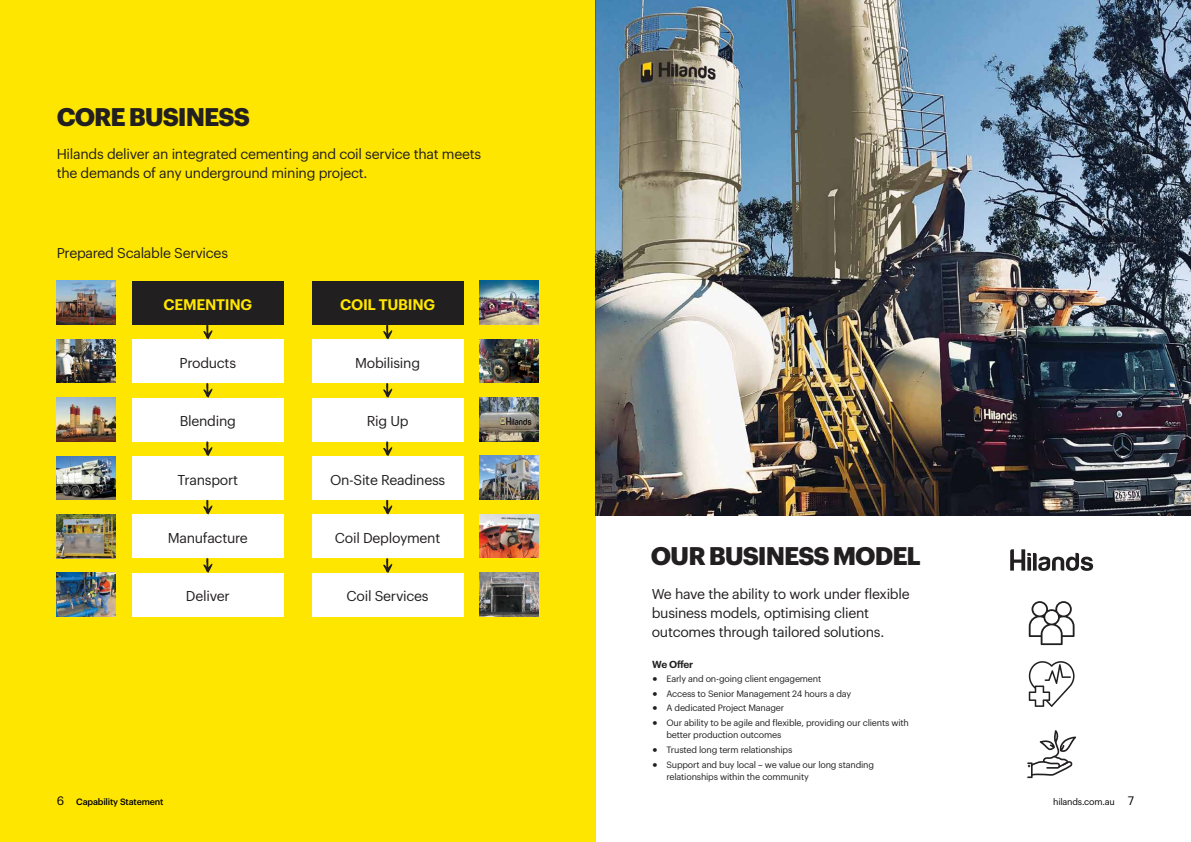
<style>
.page{position:relative;width:1191px;height:842px;background:#fff}
.page>*{position:absolute;margin:0;border:0;box-sizing:border-box;transform-origin:0 0}
.t1{font:700 25px "Graphik";letter-spacing:-.04em;color:#221f20}
.t2{font:600 15px "Graphik";letter-spacing:-.02em;color:#ffe600}
.t3{font:14px/19px "Graphik";letter-spacing:-.02em;color:#221f20}
.t4{font:600 10px "Graphik";color:#221f20}
.t5{font:9px/12px "Graphik";letter-spacing:-.02em;color:#221f20}
.t6{font:500 9px "Graphik";letter-spacing:-.02em;color:#000}
.t7{font:9px "Graphik";letter-spacing:-.02em;color:#000}
.s1{font-family:"Helvetica Neue"}
.s2{font-weight:400;font-size:12px}
.s3{font-size:12px}
</style>
<div class="page">
<img style="left:595px;top:0;width:596px;height:516px">
<div style="left:0;top:0;width:595px;height:842px;background:#ffe600"></div>
<svg style="left:1027px;top:730px;width:49px;height:48px"></svg>
<svg style="left:1028px;top:661px;width:47px;height:46px"></svg>
<svg style="left:1028px;top:601px;width:46px;height:44px"></svg>
<svg style="left:1010px;top:549px;width:83px;height:22px"></svg>
<div style="left:132px;top:281px;width:151px;height:44px;background:#221f20"></div>
<img style="left:57px;top:281px;width:59px;height:44px">
<div style="left:132px;top:339px;width:151px;height:44px;background:#fff"></div>
<img style="left:57px;top:398px;width:59px;height:43px">
<div style="left:132px;top:398px;width:151px;height:43px;background:#fff"></div>
<img style="left:57px;top:456px;width:59px;height:44px">
<div style="left:132px;top:456px;width:151px;height:44px;background:#fff"></div>
<img style="left:57px;top:514px;width:59px;height:44px">
<div style="left:132px;top:514px;width:151px;height:44px;background:#fff"></div>
<img style="left:57px;top:573px;width:59px;height:43px">
<div style="left:312px;top:281px;width:151px;height:44px;background:#221f20"></div>
<img style="left:479px;top:281px;width:60px;height:44px">
<div style="left:312px;top:339px;width:151px;height:44px;background:#fff"></div>
<img style="left:479px;top:397px;width:60px;height:44px">
<div style="left:312px;top:398px;width:151px;height:43px;background:#fff"></div>
<img style="left:479px;top:456px;width:60px;height:43px">
<div style="left:312px;top:456px;width:151px;height:44px;background:#fff"></div>
<img style="left:479px;top:514px;width:60px;height:44px">
<div style="left:312px;top:514px;width:151px;height:44px;background:#fff"></div>
<img style="left:479px;top:572px;width:60px;height:44px">
<svg style="left:203px;top:325px;width:9px;height:14px"></svg>
<svg style="left:203px;top:383px;width:9px;height:15px"></svg>
<svg style="left:203px;top:441px;width:9px;height:15px"></svg>
<svg style="left:203px;top:499px;width:9px;height:15px"></svg>
<svg style="left:383px;top:325px;width:9px;height:14px"></svg>
<svg style="left:383px;top:383px;width:9px;height:15px"></svg>
<svg style="left:383px;top:441px;width:9px;height:15px"></svg>
<svg style="left:383px;top:500px;width:9px;height:14px"></svg>
<div style="left:132px;top:573px;width:151px;height:43px;background:#fff"></div>
<img style="left:57px;top:339px;width:59px;height:44px">
<svg style="left:203px;top:558px;width:9px;height:15px"></svg>
<div style="left:312px;top:573px;width:151px;height:43px;background:#fff"></div>
<img style="left:479px;top:339px;width:60px;height:44px">
<svg style="left:383px;top:558px;width:9px;height:15px"></svg>
<h1 class="t1" style="left:57px;top:97px;width:195px">CORE BUSINESS</h1>
<p class="t3" style="left:57px;top:143px;width:426px">Hilands deliver an integrated cementing and coil service that meets the demands of any underground mining project.</p>
<p class="t3" style="left:57px;top:242px;width:173px">Prepared Scalable Services</p>
<p class="t2" style="left:163px;top:293px;width:90px">CEMENTING</p>
<p class="t2" style="left:340px;top:293px;width:96px">COIL TUBING</p>
<p class="t3" style="left:180px;top:352px;width:58px">Products</p>
<p class="t3" style="left:355px;top:352px;width:66px">Mobilising</p>
<p class="t3" style="left:180px;top:410px;width:58px">Blending</p>
<p class="t3" style="left:367px;top:410px;width:43px">Rig Up</p>
<p class="t3" style="left:178px;top:469px;width:62px">Transport</p>
<p class="t3" style="left:330px;top:469px;width:117px">On-Site Readiness</p>
<p class="t3" style="left:168px;top:527px;width:81px">Manufacture</p>
<p class="t3" style="left:335px;top:527px;width:107px">Coil Deployment</p>
<p class="t3" style="left:186px;top:585px;width:45px">Deliver</p>
<p class="t3" style="left:347px;top:585px;width:84px">Coil Services</p>
<h1 class="t1" style="left:651px;top:536px;width:272px">OUR BUSINESS MODEL</h1>
<p class="t3" style="left:652px;top:583px;width:259px">We have the ability to work under flexible business models, optimising client outcomes through tailored solutions.</p>
<p class="t4" style="left:652px;top:657px;width:42px">We Offer</p>
<p class="t5" style="left:652px;top:672px;width:170px"><span class="s1">●</span> Early and on-going client engagement</p>
<p class="t5" style="left:652px;top:686px;width:200px"><span class="s1">●</span> Access to Senior Management 24 hours a day</p>
<p class="t5" style="left:652px;top:701px;width:133px"><span class="s1">●</span> A dedicated Project Manager</p>
<p class="t5" style="left:666px;top:716px;width:244px;text-indent:-14px"><span class="s1">●</span> Our ability to be agile and flexible, providing our clients with better production outcomes</p>
<p class="t5" style="left:652px;top:743px;width:142px"><span class="s1">●</span> Trusted long term relationships</p>
<p class="t5" style="left:666px;top:758px;width:209px;text-indent:-14px"><span class="s1">●</span> Support and buy local – we value our long standing relationships within the community</p>
<p class="t6" style="left:57px;top:794px;width:108px"><span class="s2">6</span> Capability Statement</p>
<p class="t7" style="left:1053px;top:795px;width:83px">hilands.com.au <span class="s3">7</span></p>
</div>
